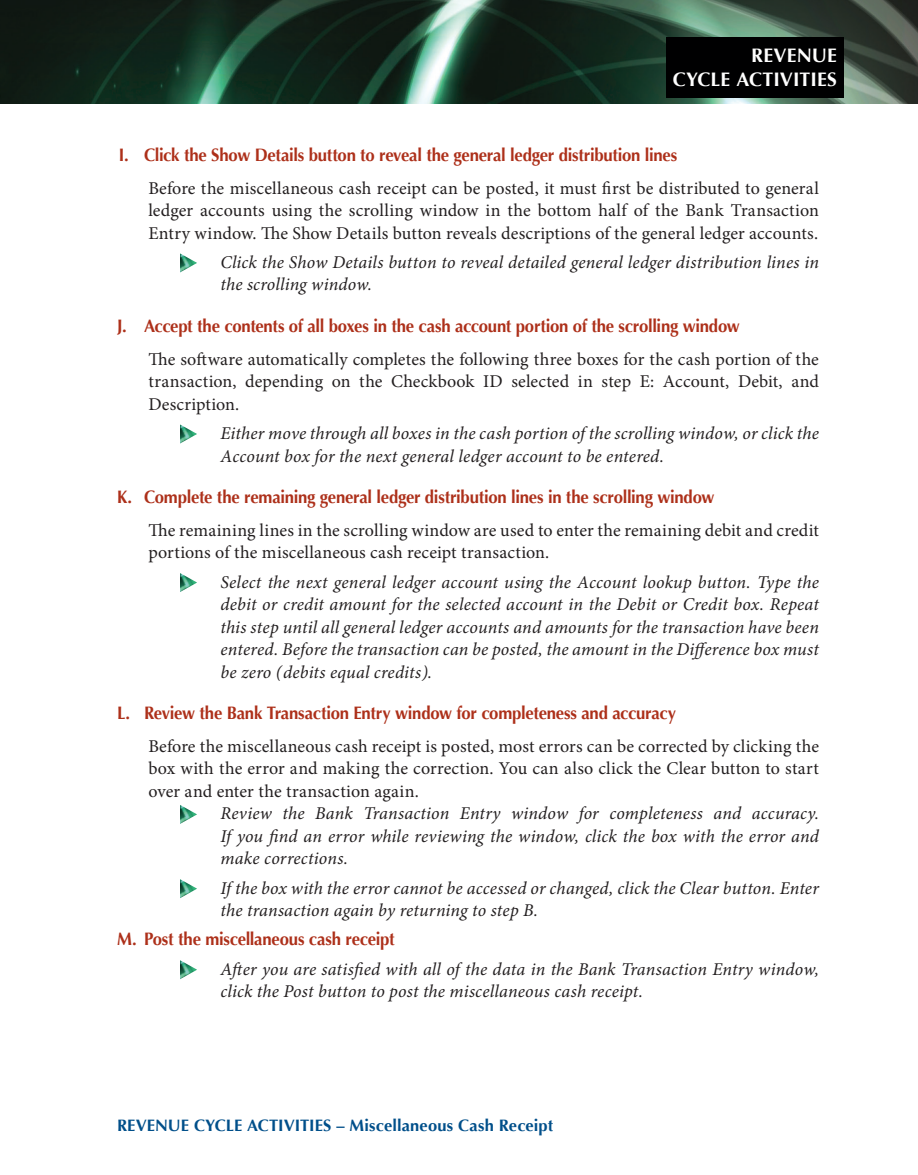
<style>
.page{position:relative;width:918px;height:1175px;background:#fff}
.page>*{position:absolute;margin:0;border:0;box-sizing:border-box;transform-origin:0 0}
.t1{font:700 19.5px/23.4px "Optima";letter-spacing:.005em;color:#fff;text-align:right}
.t2{font:italic 18px/22.5px "Minion Pro";letter-spacing:.005em;color:#231f20}
.t3{font:18px/22.5px "Minion Pro";letter-spacing:.01em;color:#231f20;text-align:justify}
.t4{font:700 18px "Optima";letter-spacing:-.015em;color:#ad301a;scale:.93 1}
.t5{font:700 16.5px "Optima";letter-spacing:.005em;color:#004f8a}
</style>
<div class="page">
<img style="left:0;top:0;width:918px;height:104px">
<div style="left:666px;top:37px;width:178px;height:61px;background:#000001"></div>
<img style="left:180px;top:253px;width:17px;height:19px">
<img style="left:180px;top:424px;width:17px;height:19px">
<img style="left:180px;top:573px;width:17px;height:19px">
<img style="left:180px;top:805px;width:17px;height:19px">
<img style="left:180px;top:879px;width:17px;height:19px">
<img style="left:180px;top:960px;width:17px;height:19px">
<p class="t1" style="left:673px;top:44px;width:166px">REVENUE<br>CYCLE ACTIVITIES</p>
<p class="t4" style="left:119px;top:144px;width:602px">I. Click the Show Details button to reveal the general ledger distribution lines</p>
<p class="t3" style="left:148px;top:177px;width:672px">Before the miscellaneous cash receipt can be posted, it must first be distributed to general ledger accounts using the scrolling window in the bottom half of the Bank Transaction Entry window. The Show Details button reveals descriptions of the general ledger accounts.</p>
<p class="t2" style="left:220px;top:251px;width:600px">Click the Show Details button to reveal detailed general ledger distribution lines in the scrolling window.</p>
<p class="t4" style="left:117px;top:315px;width:671px">J. Accept the contents of all boxes in the cash account portion of the scrolling window</p>
<p class="t3" style="left:148px;top:348px;width:672px">The software automatically completes the following three boxes for the cash portion of the transaction, depending on the Checkbook ID selected in step E: Account, Debit, and Description.</p>
<p class="t2" style="left:220px;top:422px;width:600px">Either move through all boxes in the cash portion of the scrolling window, or click the<br>Account box for the next general ledger account to be entered.</p>
<p class="t4" style="left:117px;top:486px;width:644px">K. Complete the remaining general ledger distribution lines in the scrolling window</p>
<p class="t3" style="left:148px;top:519px;width:672px">The remaining lines in the scrolling window are used to enter the remaining debit and credit portions of the miscellaneous cash receipt transaction.</p>
<p class="t2" style="left:220px;top:570px;width:600px;text-align:justify">Select the next general ledger account using the Account lookup button. Type the debit or credit amount for the selected account in the Debit or Credit box. Repeat this step until all general ledger accounts and amounts for the transaction have been entered. Before the transaction can be posted, the amount in the Difference box must be zero (debits equal credits).</p>
<p class="t4" style="left:117px;top:702px;width:603px">L. Review the Bank Transaction Entry window for completeness and accuracy</p>
<p class="t3" style="left:148px;top:735px;width:672px">Before the miscellaneous cash receipt is posted, most errors can be corrected by clicking the box with the error and making the correction. You can also click the Clear button to start over and enter the transaction again.</p>
<p class="t2" style="left:220px;top:802px;width:600px;text-align:justify">Review the Bank Transaction Entry window for completeness and accuracy.<br>If you find an error while reviewing the window, click the box with the error and make corrections.</p>
<p class="t2" style="left:220px;top:876px;width:600px">If the box with the error cannot be accessed or changed, click the Clear button. Enter the transaction again by returning to step B.</p>
<p class="t4" style="left:117px;top:928px;width:300px">M. Post the miscellaneous cash receipt</p>
<p class="t2" style="left:220px;top:957px;width:600px">After you are satisfied with all of the data in the Bank Transaction Entry window, click the Post button to post the miscellaneous cash receipt.</p>
<p class="t5" style="left:117px;top:1115px;width:438px">REVENUE CYCLE ACTIVITIES – Miscellaneous Cash Receipt</p>
</div>
